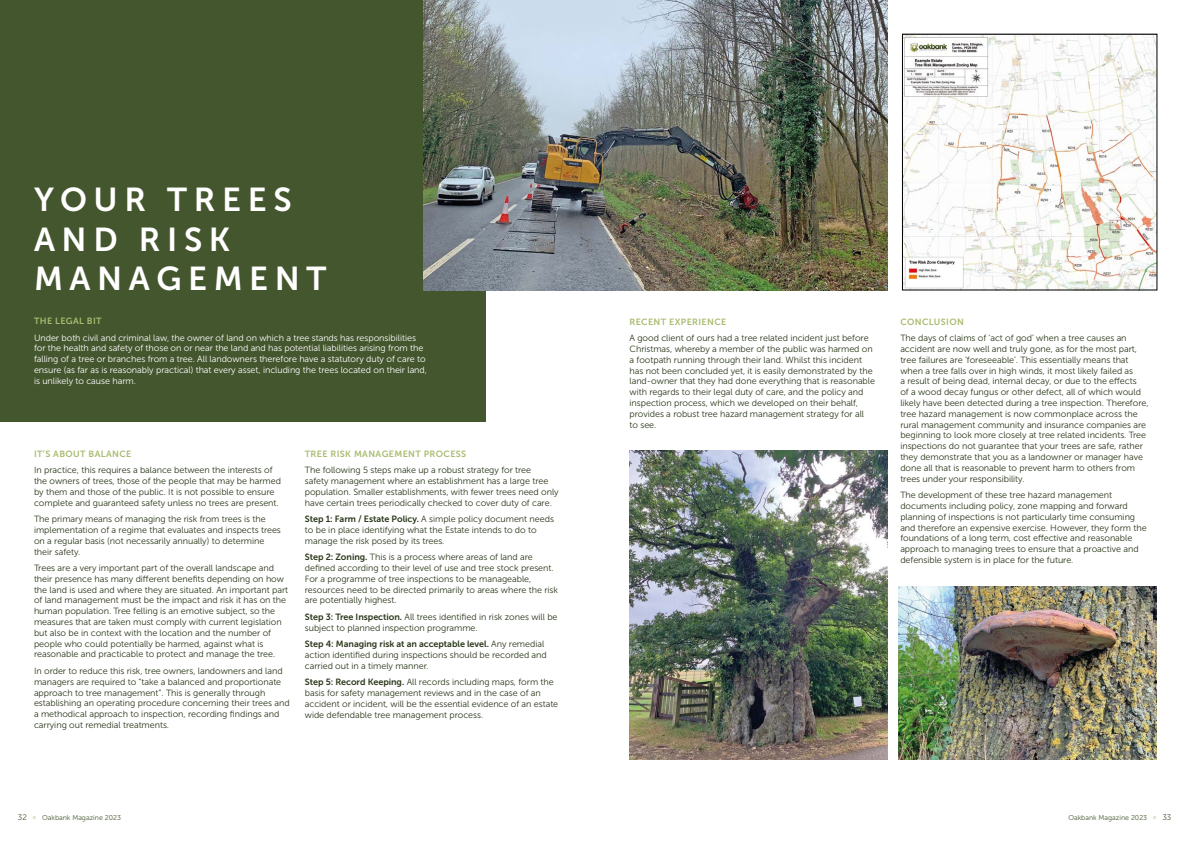
<style>
.page{position:relative;width:1191px;height:842px;background:#fff}
.page>*{position:absolute;margin:0;border:0;box-sizing:border-box;transform-origin:0 0}
.t1{font:33px/39.6px "Museo Sans 700";letter-spacing:.2em;color:#fff}
.t2{font:9px/10.8px "Museo Sans 300";letter-spacing:-.005em;color:#2b381b}
.t3{font:9px/10.8px "Museo Sans 300";letter-spacing:-.005em;color:#fff}
.t4{font:9px "Museo Sans 700";letter-spacing:.04em;color:#a9bc71}
.t5{font:9px "Museo Sans 700";letter-spacing:-.005em;color:#2b381b}
.t6{font:7px "Museo Sans 300";color:#44562e}
.s1{font-family:"Museo Sans 700"}
.s2{font-family:"Museo Sans 300"}
.s3{font-size:8px}
.s4{color:#a9bc71}
</style>
<div class="page">
<div style="left:0;top:0;width:485px;height:421px;background:#44562e"></div>
<img style="left:423px;top:0;width:464px;height:290px">
<img style="left:899px;top:587px;width:258px;height:173px">
<img style="left:904px;top:36px;width:251px;height:252px">
<div style="left:902px;top:34px;width:255px;height:256px;border:1px solid #000"></div>
<img style="left:629px;top:450px;width:258px;height:310px">
<h1 class="t1" style="left:34px;top:180px;width:294px">YOUR TREES<br>AND RISK<br>MANAGEMENT</h1>
<p class="t4" style="left:34px;top:316px;width:69px">THE LEGAL BIT</p>
<p class="t3" style="left:34px;top:332px;width:394px">Under both civil and criminal law, the owner of land on which a tree stands has responsibilities for the health and safety of those on or near the land and has potential liabilities arising from the falling of a tree or branches from a tree. All landowners therefore have a statutory duty of care to ensure (as far as is reasonably practical) that every asset, including the trees located on their land, is unlikely to cause harm.</p>
<p class="t4" style="left:34px;top:449px;width:99px">IT’S ABOUT BALANCE</p>
<p class="t2" style="left:34px;top:465px;width:248px">In practice, this requires a balance between the interests of the owners of trees, those of the people that may be harmed by them and those of the public. It is not possible to ensure complete and guaranteed safety unless no trees are present.</p>
<p class="t2" style="left:34px;top:514px;width:248px">The primary means of managing the risk from trees is the implementation of a regime that evaluates and inspects trees on a regular basis (not necessarily annually) to determine their safety.</p>
<p class="t2" style="left:34px;top:563px;width:256px">Trees are a very important part of the overall landscape and their presence has many different benefits depending on how the land is used and where they are situated. An important part of land management must be the impact and risk it has on the human population. Tree felling is an emotive subject, so the measures that are taken must comply with current legislation but also be in context with the location and the number of people who could potentially be harmed, against what is reasonable and practicable to protect and manage the tree.</p>
<p class="t2" style="left:34px;top:665px;width:257px">In order to reduce this risk, tree owners, landowners and land managers are required to “take a balanced and proportionate approach to tree management”. This is generally through establishing an operating procedure concerning their trees and a methodical approach to inspection, recording findings and carrying out remedial treatments.</p>
<p class="t4" style="left:305px;top:449px;width:163px">TREE RISK MANAGEMENT PROCESS</p>
<p class="t2" style="left:305px;top:465px;width:255px">The following 5 steps make up a robust strategy for tree<br>safety management where an establishment has a large tree population. Smaller establishments, with fewer trees need only have certain trees periodically checked to cover duty of care.</p>
<p class="t2" style="left:305px;top:514px;width:251px"><span class="s1">Step 1: Farm / Estate Policy.</span> A simple policy document needs to be in place identifying what the Estate intends to do to manage the risk posed by its trees.</p>
<p class="t2" style="left:305px;top:552px;width:255px"><span class="s1">Step 2: Zoning.</span> This is a process where areas of land are defined according to their level of use and tree stock present.<br>For a programme of tree inspections to be manageable, resources need to be directed primarily to areas where the risk are potentially highest.</p>
<p class="t2" style="left:305px;top:611px;width:254px"><span class="s1">Step 3: Tree Inspection.</span> All trees identified in risk zones will be subject to planned inspection programme.</p>
<p class="t5" style="left:305px;top:639px;width:241px">Step 4: Managing risk at an acceptable level. <span class="s2">Any remedial</span></p>
<p class="t2" style="left:305px;top:649px;width:243px">action identified during inspections should be recorded and carried out in a timely manner.</p>
<p class="t2" style="left:305px;top:677px;width:255px"><span class="s1">Step 5: Record Keeping.</span> All records including maps, form the basis for safety management reviews and in the case of an accident or incident, will be the essential evidence of an estate wide defendable tree management process.</p>
<p class="t6" style="left:18px;top:814px;width:105px"><span class="s3">32</span> <span class="s4">»</span> Oakbank Magazine 2023</p>
<p class="t4" style="left:629px;top:317px;width:98px">RECENT EXPERIENCE</p>
<p class="t2" style="left:629px;top:333px;width:247px">A good client of ours had a tree related incident just before Christmas, whereby a member of the public was harmed on a footpath running through their land. Whilst this incident has not been concluded yet, it is easily demonstrated by the land-owner that they had done everything that is reasonable with regards to their legal duty of care, and the policy and inspection process, which we developed on their behalf, provides a robust tree hazard management strategy for all<br>to see.</p>
<p class="t4" style="left:900px;top:317px;width:65px">CONCLUSION</p>
<p class="t2" style="left:900px;top:333px;width:250px">The days of claims of ‘act of god’ when a tree causes an accident are now well and truly gone, as for the most part, tree failures are ‘foreseeable’. This essentially means that when a tree falls over in high winds, it most likely failed as<br>a result of being dead, internal decay, or due to the effects<br>of a wood decay fungus or other defect, all of which would likely have been detected during a tree inspection. Therefore, tree hazard management is now commonplace across the rural management community and insurance companies are beginning to look more closely at tree related incidents. Tree inspections do not guarantee that your trees are safe, rather they demonstrate that you as a landowner or manager have done all that is reasonable to prevent harm to others from trees under your responsibility.</p>
<p class="t2" style="left:900px;top:490px;width:248px">The development of these tree hazard management documents including policy, zone mapping and forward planning of inspections is not particularly time consuming and therefore an expensive exercise. However, they form the foundations of a long term, cost effective and reasonable approach to managing trees to ensure that a proactive and defensible system is in place for the future.</p>
<p class="t6" style="left:1068px;top:814px;width:105px">Oakbank Magazine 2023 <span class="s4">«</span> <span class="s3">33</span></p>
</div>
